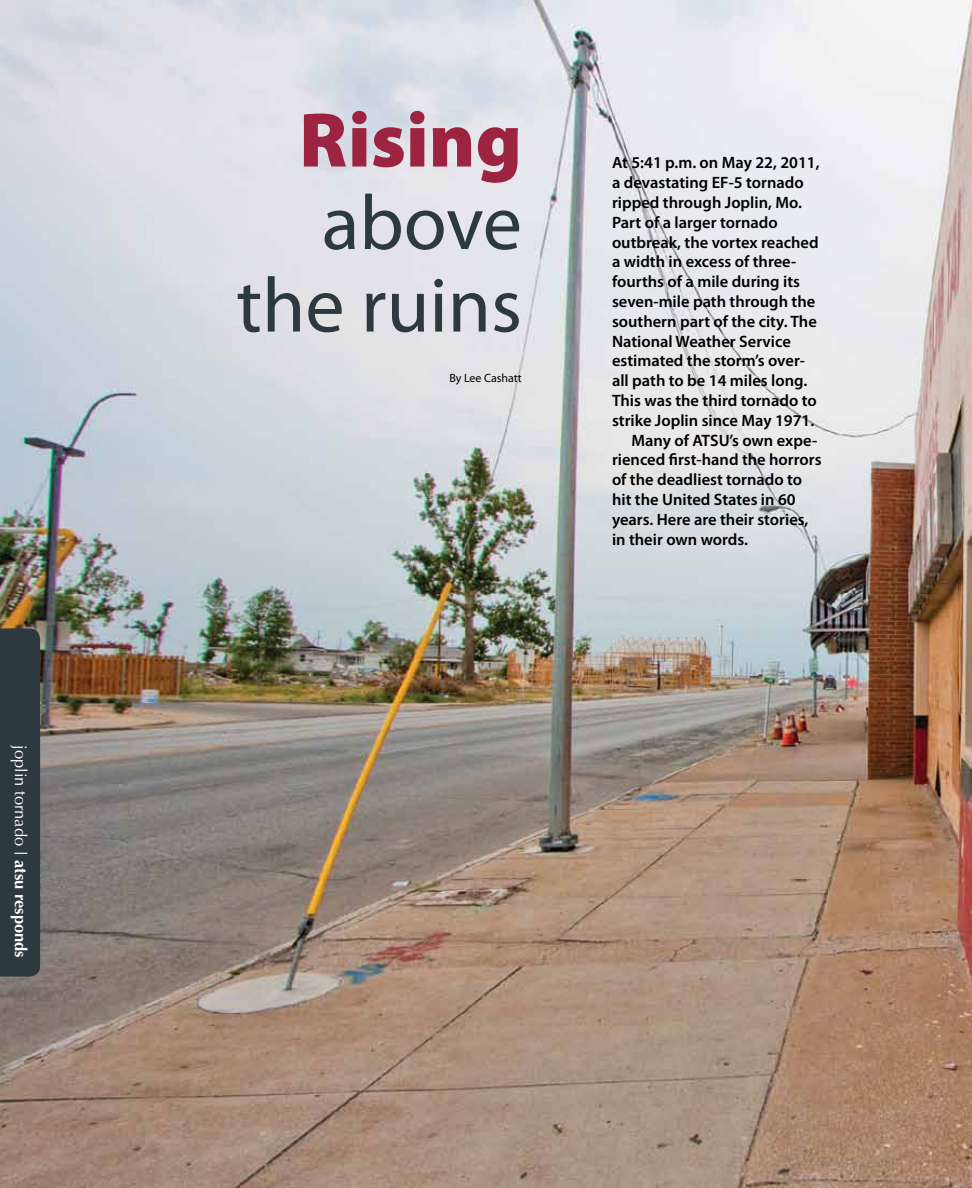
<style>
.page{position:relative;width:972px;height:1188px;background:#fff}
.page>*{position:absolute;margin:0;border:0;box-sizing:border-box;transform-origin:0 0}
.t1{font:78px/82.5px "Myriad Pro";color:#2c393e;text-align:right}
.t2{font:900 78px "Myriad Pro";color:#9d2441}
.t3{font:600 16.5px "Myriad Pro";color:#000}
.t4{font:16.5px "Optima";color:#fff}
.t5{font:12px "Myriad Pro";color:#000}
.s1{font-weight:700}
</style>
<div class="page">
<img style="left:0;top:0;width:972px;height:1188px">
<div style="left:0;top:628px;width:40px;height:349px;background:#2c393e"></div>
<p class="t4" style="left:30px;top:745px;width:214px;rotate:90deg">joplin tornado <span class="s1">atsu responds</span></p>
<h1 class="t2" style="left:299px;top:88px;width:224px">Rising</h1>
<h1 class="t1" style="left:236px;top:180px;width:287px">above the ruins</h1>
<p class="t5" style="left:449px;top:370px;width:74px">By Lee Cashatt</p>
<p class="t3" style="left:612px;top:152px;width:209px">At 5:41 p.m. on May 22, 2011,</p>
<p class="t3" style="left:612px;top:172px;width:193px">a devastating EF-5 tornado</p>
<p class="t3" style="left:612px;top:192px;width:191px">ripped through Joplin, Mo.</p>
<p class="t3" style="left:612px;top:212px;width:167px">Part of a larger tornado</p>
<p class="t3" style="left:612px;top:232px;width:208px">outbreak, the vortex reached</p>
<p class="t3" style="left:612px;top:251px;width:186px">a width in excess of three-</p>
<p class="t3" style="left:612px;top:271px;width:190px">fourths of a mile during its</p>
<p class="t3" style="left:612px;top:291px;width:205px">seven-mile path through the</p>
<p class="t3" style="left:612px;top:311px;width:206px">southern part of the city. The</p>
<p class="t3" style="left:612px;top:331px;width:180px">National Weather Service</p>
<p class="t3" style="left:612px;top:350px;width:195px">estimated the storm’s over-</p>
<p class="t3" style="left:612px;top:370px;width:197px">all path to be 14 miles long.</p>
<p class="t3" style="left:612px;top:390px;width:206px">This was the third tornado to</p>
<p class="t3" style="left:612px;top:410px;width:204px">strike Joplin since May 1971.</p>
<p class="t3" style="left:632px;top:430px;width:187px">Many of ATSU’s own expe-</p>
<p class="t3" style="left:612px;top:449px;width:211px">rienced first-hand the horrors</p>
<p class="t3" style="left:612px;top:469px;width:192px">of the deadliest tornado to</p>
<p class="t3" style="left:612px;top:489px;width:185px">hit the United States in 60</p>
<p class="t3" style="left:612px;top:509px;width:198px">years. Here are their stories,</p>
<p class="t3" style="left:612px;top:529px;width:138px">in their own words.</p>
</div>
